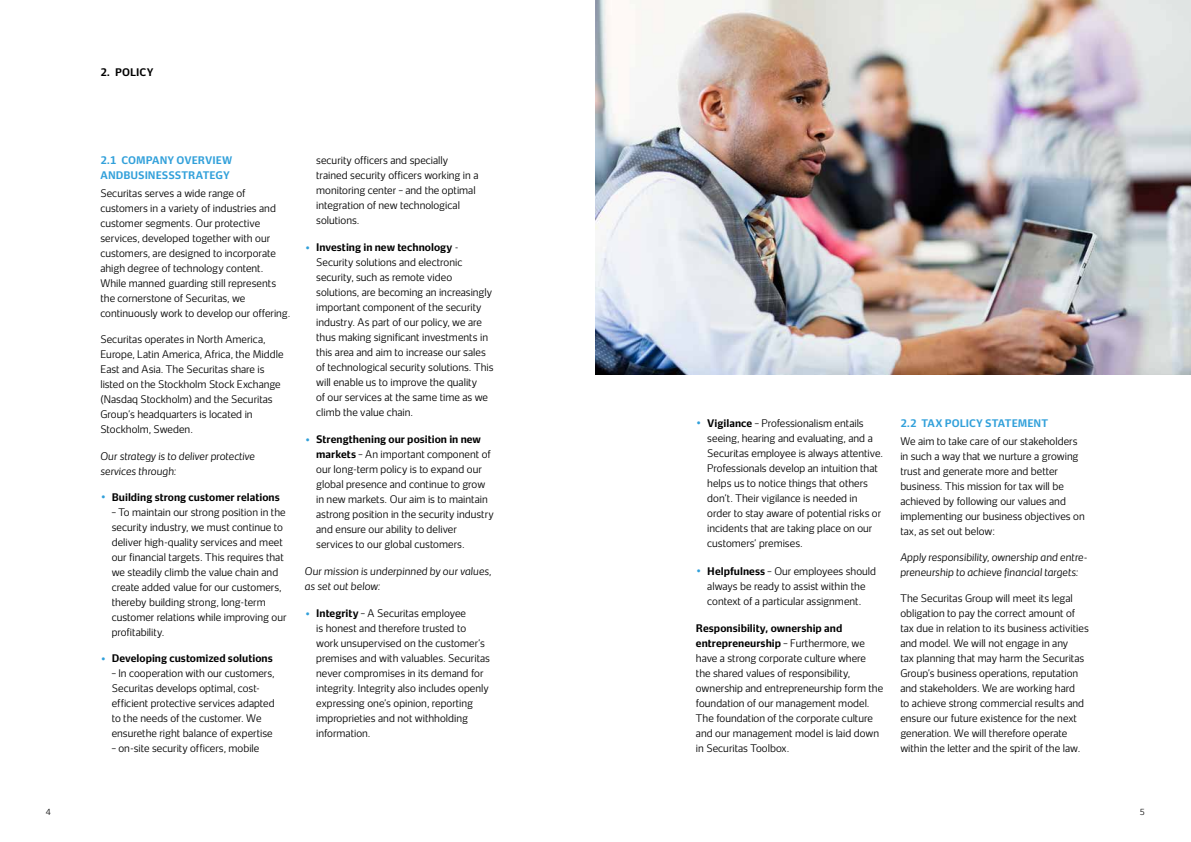
<style>
.page{position:relative;width:1191px;height:842px;background:#fff}
.page>*{position:absolute;margin:0;border:0;box-sizing:border-box;transform-origin:0 0}
.t1{font:300 10px/15px "Securitas Sans";letter-spacing:.005em;color:#000}
.t2{font:italic 300 10px/15px "Securitas Sans";letter-spacing:.005em;color:#000}
.t3{font:700 10px "Securitas Sans";letter-spacing:.005em;color:#000}
.t4{font:700 10px/15px "Securitas Sans";letter-spacing:.005em;color:#31a0da}
.t5{font:300 8px "Securitas Sans";color:#000}
.s1{font-weight:300;font-size:20px;color:#31a0da}
.s2{font-size:20px;color:#31a0da}
.s3{font-weight:700}
</style>
<div class="page">
<img style="left:595px;top:0;width:596px;height:374px">
<p class="t3" style="left:100px;top:64px;width:54px">2. POLICY</p>
<p class="t4" style="left:100px;top:151px;width:133px">2.1 COMPANY OVERVIEW<br>AND BUSINESS STRATEGY</p>
<p class="t1" style="left:100px;top:184px;width:191px">Securitas serves a wide range of customers in a variety of industries and customer segments. Our protective services, developed together with our customers, are designed to incorporate<br>a high degree of technology content.<br>While manned guarding still represents the cornerstone of Securitas, we continuously work to develop our offering.</p>
<p class="t1" style="left:100px;top:331px;width:185px">Securitas operates in North America, Europe, Latin America, Africa, the Middle East and Asia. The Securitas share is listed on the Stockholm Stock Exchange (Nasdaq Stockholm) and the Securitas Group’s headquarters is located in Stockholm, Sweden.</p>
<p class="t2" style="left:100px;top:447px;width:156px">Our strategy is to deliver protective services through:</p>
<p class="t3" style="left:100px;top:488px;width:181px"><span class="s1">•</span> Building strong customer relations</p>
<p class="t1" style="left:112px;top:503px;width:176px">– To maintain our strong position in the security industry, we must continue to deliver high-quality services and meet our financial targets. This requires that we steadily climb the value chain and create added value for our customers, thereby building strong, long-term customer relations while improving our profitability.</p>
<p class="t3" style="left:100px;top:650px;width:174px"><span class="s1">•</span> Developing customized solutions</p>
<p class="t1" style="left:112px;top:665px;width:164px">– In cooperation with our customers, Securitas develops optimal, cost&shy;efficient protective services adapted to the needs of the customer. We ensure the right balance of expertise</p>
<p class="t1" style="left:112px;top:740px;width:149px">– on-site security officers, mobile</p>
<p class="t1" style="left:316px;top:152px;width:164px">security officers and specially trained security officers working in a monitoring center – and the optimal integration of new technological solutions.</p>
<p class="t1" style="left:316px;top:239px;width:179px;text-indent:-11px"><span class="s2">•</span> <span class="s3">Investing in new technology</span> - Security solutions and electronic security, such as remote video solutions, are becoming an increasingly important component of the security industry. As part of our policy, we are thus making significant investments in this area and aim to increase our sales of technological security solutions. This will enable us to improve the quality<br>of our services at the same time as we climb the value chain.</p>
<p class="t1" style="left:316px;top:431px;width:179px;text-indent:-11px"><span class="s2">•</span> <span class="s3">Strengthening our position in new markets</span> – An important component of our long-term policy is to expand our global presence and continue to grow in new markets. Our aim is to maintain a strong position in the security industry and ensure our ability to deliver services to our global customers.</p>
<p class="t2" style="left:305px;top:563px;width:188px">Our mission is underpinned by our values, as set out below:</p>
<p class="t1" style="left:316px;top:605px;width:175px;text-indent:-11px"><span class="s2">•</span> <span class="s3">Integrity</span> – A Securitas employee<br>is honest and therefore trusted to work unsupervised on the customer’s premises and with valuables. Securitas never compromises in its demand for integrity. Integrity also includes openly expressing one’s opinion, reporting improprieties and not withholding information.</p>
<p class="t1" style="left:707px;top:414px;width:177px;text-indent:-11px"><span class="s2">•</span> <span class="s3">Vigilance</span> – Professionalism entails seeing, hearing and evaluating, and a Securitas employee is always attentive.<br>Professionals develop an intuition that helps us to notice things that others don’t. Their vigilance is needed in order to stay aware of potential risks or incidents that are taking place on our customers’ premises.</p>
<p class="t1" style="left:696px;top:562px;width:182px;text-align:center"><span class="s2">•</span> <span class="s3">Helpfulness</span> – Our employees should always be ready to assist within the context of a particular assignment.</p>
<p class="t1" style="left:696px;top:620px;width:189px"><span class="s3">Responsibility, ownership and entrepreneurship</span> – Furthermore, we have a strong corporate culture where the shared values of responsibility, ownership and entrepreneurship form the foundation of our management model.<br>The foundation of the corporate culture and our management model is laid down in Securitas Toolbox.</p>
<p class="t4" style="left:900px;top:414px;width:149px">2.2 TAX POLICY STATEMENT</p>
<p class="t1" style="left:900px;top:432px;width:186px">We aim to take care of our stakeholders in such a way that we nurture a growing trust and generate more and better business. This mission for tax will be achieved by following our values and implementing our business objectives on tax, as set out below:</p>
<p class="t2" style="left:900px;top:548px;width:189px">Apply responsibility, ownership and entre&shy;preneurship to achieve financial targets:</p>
<p class="t1" style="left:900px;top:590px;width:190px">The Securitas Group will meet its legal obligation to pay the correct amount of tax due in relation to its business activities and model. We will not engage in any<br>tax planning that may harm the Securitas Group’s business operations, reputation and stakeholders. We are working hard<br>to achieve strong commercial results and ensure our future existence for the next generation. We will therefore operate within the letter and the spirit of the law.</p>
<p class="t5" style="left:46px;top:806px;width:7px">4</p>
<p class="t5" style="left:1140px;top:806px;width:7px">5</p>
</div>
